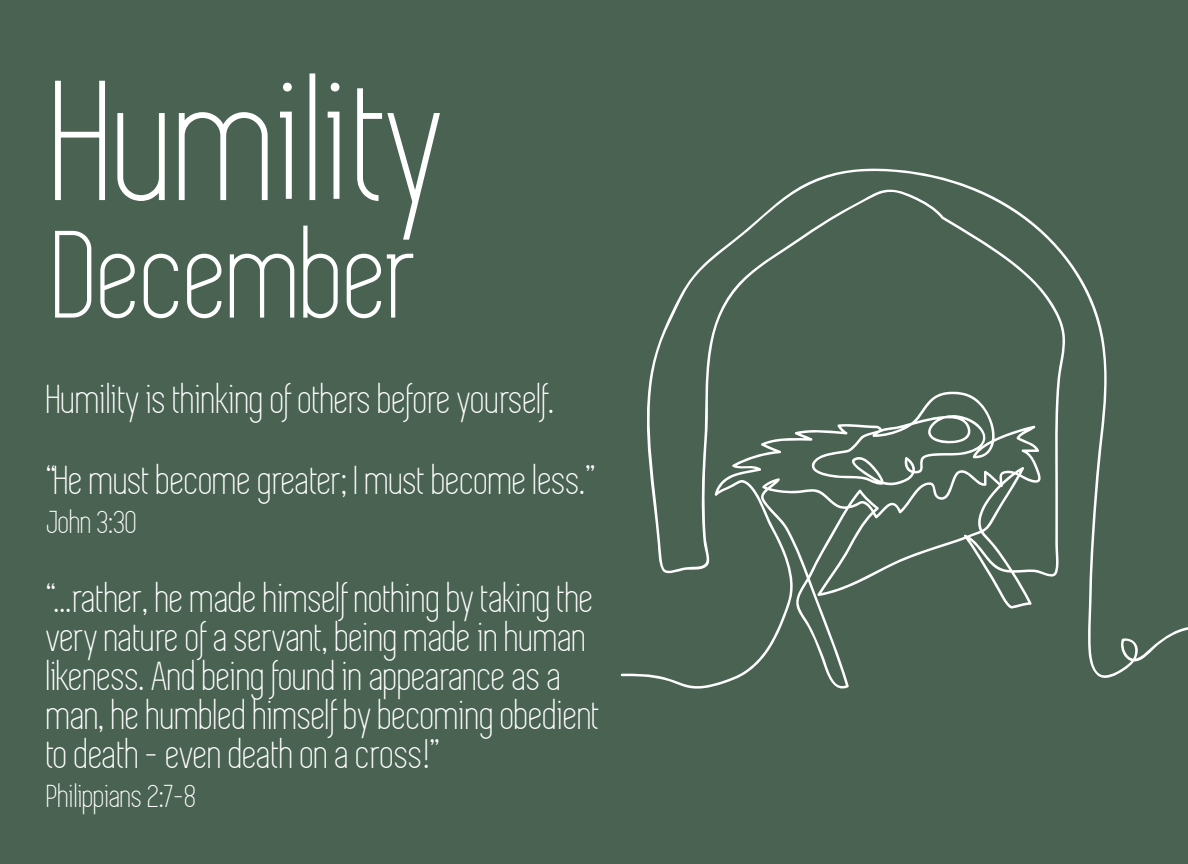
<style>
.page{position:relative;width:1188px;height:864px;background:#496252}
.page>*{position:absolute;margin:0;border:0;box-sizing:border-box;transform-origin:0 0}
.t1{font:176.7px "Simplifica";color:#fff}
.t2{font:128.4px "Simplifica";color:#fff}
.t3{font:42px/39px "Simplifica";color:#fff}
.t4{font:33px "Simplifica";color:#fff}
</style>
<div class="page">
<svg style="left:620px;top:168px;width:568px;height:521px"></svg>
<h1 class="t1" style="left:55px;top:50px;width:393px">Humility</h1>
<h2 class="t2" style="left:55px;top:209px;width:367px">December</h2>
<p class="t3" style="left:47px;top:360px;width:549px;line-height:80.4px">Humility is thinking of others before yourself. “He must become greater; I must become less.”</p>
<p class="t4" style="left:47px;top:505px;width:92px">John 3:30</p>
<p class="t3" style="left:47px;top:579px;width:555px">“...rather, he made himself nothing by taking the very nature of a servant, being made in human likeness. And being found in appearance as a man, he humbled himself by becoming obedient to death - even death on a cross!”</p>
<p class="t4" style="left:47px;top:779px;width:151px">Philippians 2:7-8</p>
</div>
